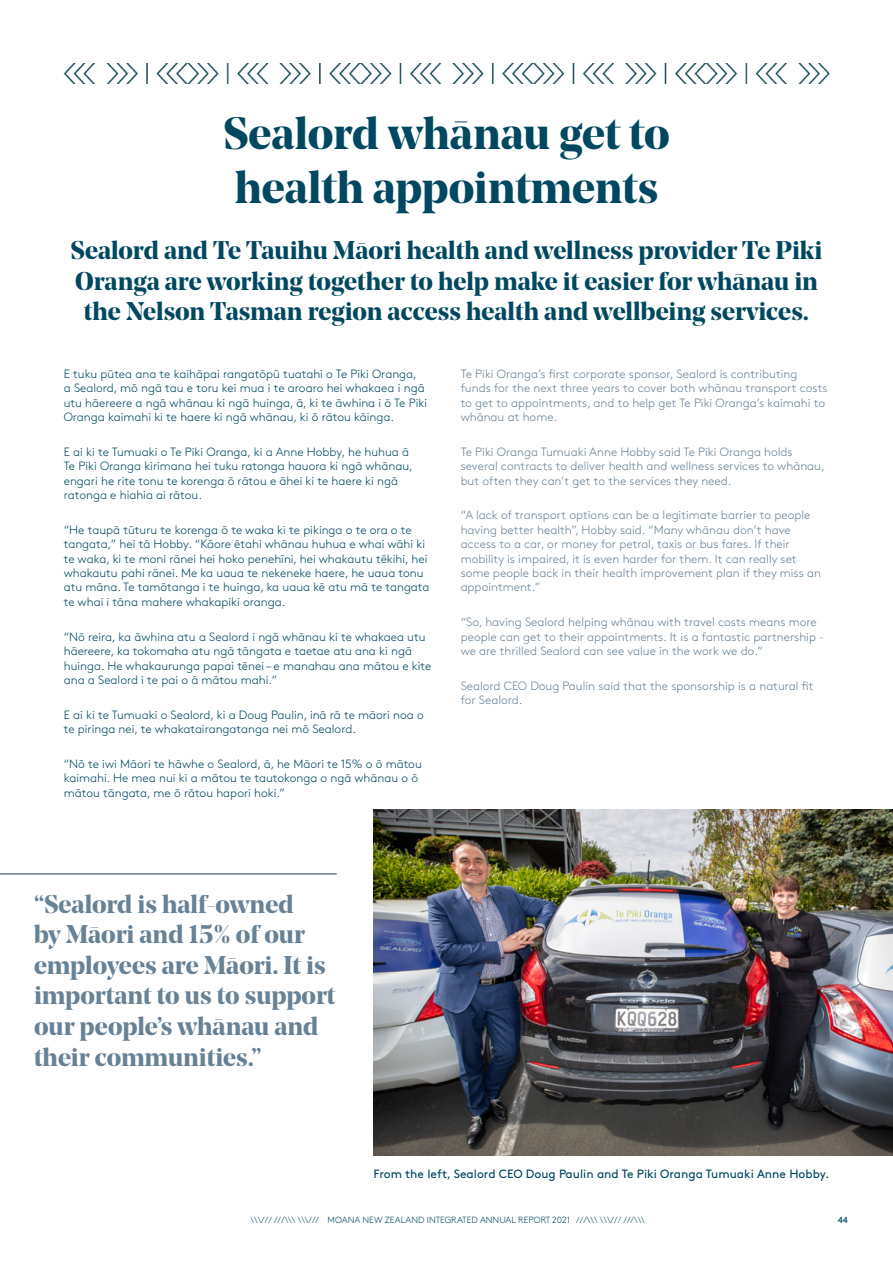
<style>
.page{position:relative;width:893px;height:1263px;background:#fff}
.page>*{position:absolute;margin:0;border:0;box-sizing:border-box;transform-origin:0 0}
.t1{font:700 45px/54px "Noe Display";color:#004860}
.t2{font:700 25.5px/30.6px "Noe Display";color:#004860;text-align:center}
.t3{font:700 25.5px/30.6px "Noe Display";color:#678195}
.t4{font:300 12px/14.4px "Brown Pro";color:#004860}
.t5{font:300 12px/14.4px "Brown Pro";color:#678195}
.t6{font:12px "Brown Pro";color:#004860}
.t7{font:300 9px "Brown Pro";color:#004860}
.t8{font:9px "Brown Pro";color:#004860}
</style>
<div class="page">
<img style="left:64px;top:64px;width:765px;height:19px">
<img style="left:374px;top:809px;width:519px;height:346px">
<hr style="left:0;top:873px;width:337px;height:2px;background:#678195">
<h1 class="t1" style="left:223px;top:105px;width:448px">Sealord whānau get to health appointments</h1>
<h2 class="t2" style="left:71px;top:234px;width:753px">Sealord and Te Tauihu Māori health and wellness provider Te Piki<br>Oranga are working together to help make it easier for whānau in the Nelson Tasman region access health and wellbeing services.</h2>
<p class="t4" style="left:64px;top:366px;width:365px">E tuku pūtea ana te kaihāpai rangatōpū tuatahi o Te Piki Oranga,<br>a Sealord, mō ngā tau e toru kei mua i te aroaro hei whakaea i ngā utu hāereere a ngā whānau ki ngā huinga, ā, ki te āwhina i ō Te Piki Oranga kaimahi ki te haere ki ngā whānau, ki ō rātou kāinga.</p>
<p class="t4" style="left:64px;top:444px;width:351px">E ai ki te Tumuaki o Te Piki Oranga, ki a Anne Hobby, he huhua ā Te Piki Oranga kirimana hei tuku ratonga hauora ki ngā whānau, engari he rite tonu te korenga ō rātou e āhei ki te haere ki ngā ratonga e hiahia ai rātou.</p>
<p class="t4" style="left:64px;top:522px;width:367px">“He taupā tūturu te korenga ō te waka ki te pikinga o te ora o te tangata,” hei tā Hobby. “Kāore ētahi whānau huhua e whai wāhi ki te waka, ki te moni rānei hei hoko penehīni, hei whakautu tēkihi, hei whakautu pahi rānei. Me ka uaua te nekeneke haere, he uaua tonu atu māna. Te tamōtanga i te huinga, ka uaua kē atu mā te tangata te whai i tāna mahere whakapiki oranga.</p>
<p class="t4" style="left:64px;top:628px;width:369px">“Nō reira, ka āwhina atu a Sealord i ngā whānau ki te whakaea utu hāereere, ka tokomaha atu ngā tāngata e taetae atu ana ki ngā huinga. He whakaurunga papai tēnei – e manahau ana mātou e kite ana a Sealord i te pai o ā mātou mahi.”</p>
<p class="t4" style="left:64px;top:706px;width:361px">E ai ki te Tumuaki o Sealord, ki a Doug Paulin, inā rā te māori noa o te piringa nei, te whakatairangatanga nei mō Sealord.</p>
<p class="t4" style="left:64px;top:756px;width:360px">“Nō te iwi Māori te hāwhe o Sealord, ā, he Māori te 15% o ō mātou kaimahi. He mea nui ki a mātou te tautokonga o ngā whānau o ō mātou tāngata, me ō rātou hapori hoki.”</p>
<p class="t5" style="left:461px;top:366px;width:369px">Te Piki Oranga’s first corporate sponsor, Sealord is contributing funds for the next three years to cover both whānau transport costs to get to appointments, and to help get Te Piki Oranga’s kaimahi to whānau at home.</p>
<p class="t5" style="left:461px;top:444px;width:366px">Te Piki Oranga Tumuaki Anne Hobby said Te Piki Oranga holds several contracts to deliver health and wellness services to whānau, but often they can’t get to the services they need.</p>
<p class="t5" style="left:461px;top:507px;width:362px">“A lack of transport options can be a legitimate barrier to people having better health”, Hobby said. “Many whānau don’t have access to a car, or money for petrol, taxis or bus fares. If their mobility is impaired, it is even harder for them. It can really set some people back in their health improvement plan if they miss an appointment.”</p>
<p class="t5" style="left:461px;top:614px;width:365px">“So, having Sealord helping whānau with travel costs means more people can get to their appointments. It is a fantastic partnership - we are thrilled Sealord can see value in the work we do.”</p>
<p class="t5" style="left:461px;top:678px;width:354px">Sealord CEO Doug Paulin said that the sponsorship is a natural fit for Sealord.</p>
<h2 class="t3" style="left:34px;top:888px;width:303px">“Sealord is half-owned<br>by Māori and 15% of our employees are Māori. It is important to us to support our people’s whānau and their communities.”</h2>
<p class="t6" style="left:374px;top:1164px;width:457px">From the left, Sealord CEO Doug Paulin and Te Piki Oranga Tumuaki Anne Hobby.</p>
<p class="t7" style="left:251px;top:1213px;width:396px">\\\/// ///\\\ \\\/// MOANA NEW ZEALAND INTEGRATED ANNUAL REPORT 2021 ///\\\ \\\/// ///\\\</p>
<p class="t8" style="left:838px;top:1213px;width:12px">44</p>
</div>
